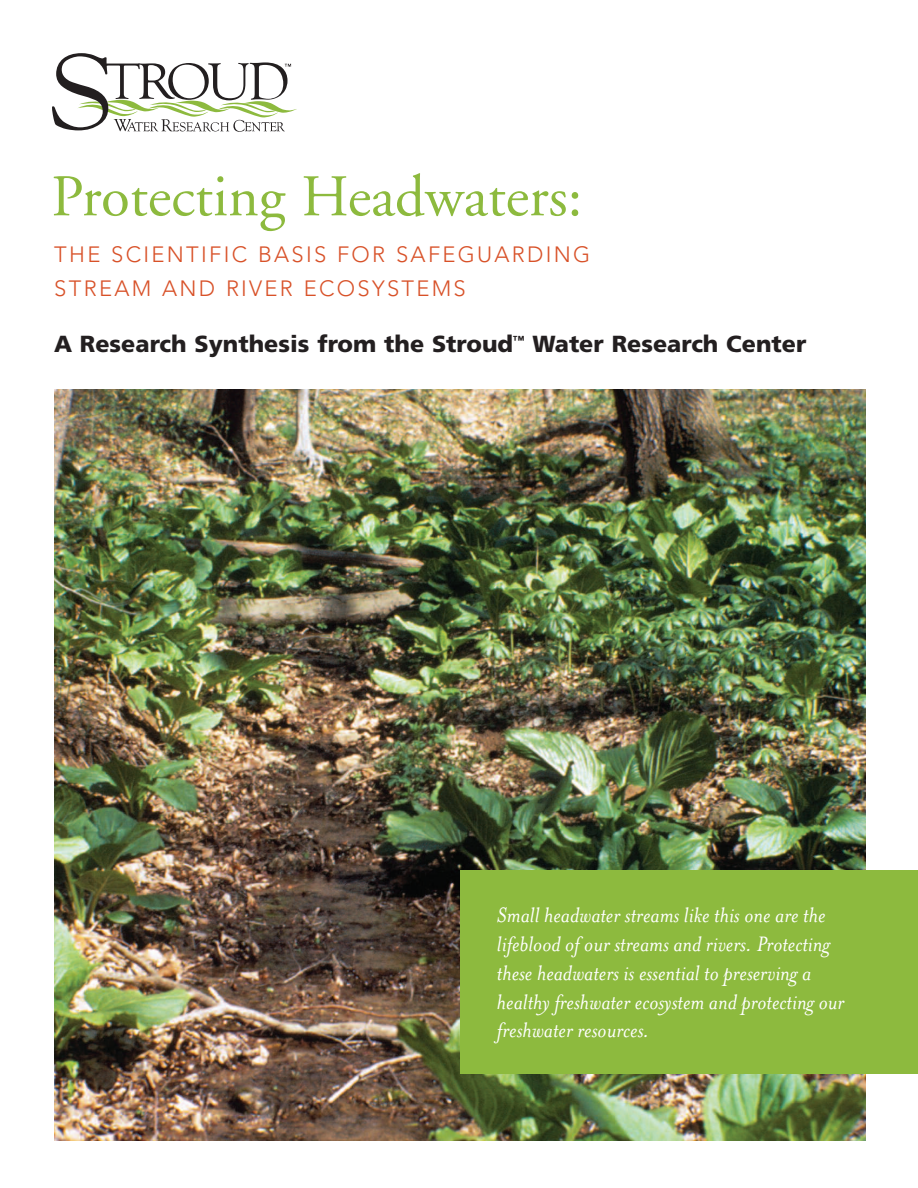
<style>
.page{position:relative;width:918px;height:1188px;background:#fff}
.page>*{position:absolute;margin:0;border:0;box-sizing:border-box;transform-origin:0 0}
.t1{font:58.95px "Adobe Garamond";color:#8dba3e}
.t2{font:italic 24px/28.8px "Mrs Eaves";color:#fff}
.t3{font:900 23.25px "Frutiger";color:#231f20}
.t4{font:300 22.05px/34.5px "Avenir";letter-spacing:.105em;color:#d85128}
</style>
<div class="page">
<img style="left:54px;top:389px;width:812px;height:752px">
<svg style="left:52px;top:53px;width:245px;height:79px"></svg>
<div style="left:460px;top:871px;width:458px;height:203px;background:#8dba3e"></div>
<h1 class="t1" style="left:51px;top:173px;width:533px">Protecting Headwaters:</h1>
<p class="t4" style="left:54px;top:239px;width:538px">THE SCIENTIFIC BASIS FOR SAFEGUARDING<br>STREAM AND RIVER ECOSYSTEMS</p>
<p class="t3" style="left:54px;top:335px;width:754px">A Research Synthesis from the Stroud<sup>™</sup> Water Research Center</p>
<p class="t2" style="left:497px;top:899px;width:349px">Small headwater streams like this one are the lifeblood of our streams and rivers. Protecting these headwaters is essential to preserving a healthy freshwater ecosystem and protecting our freshwater resources.</p>
</div>
